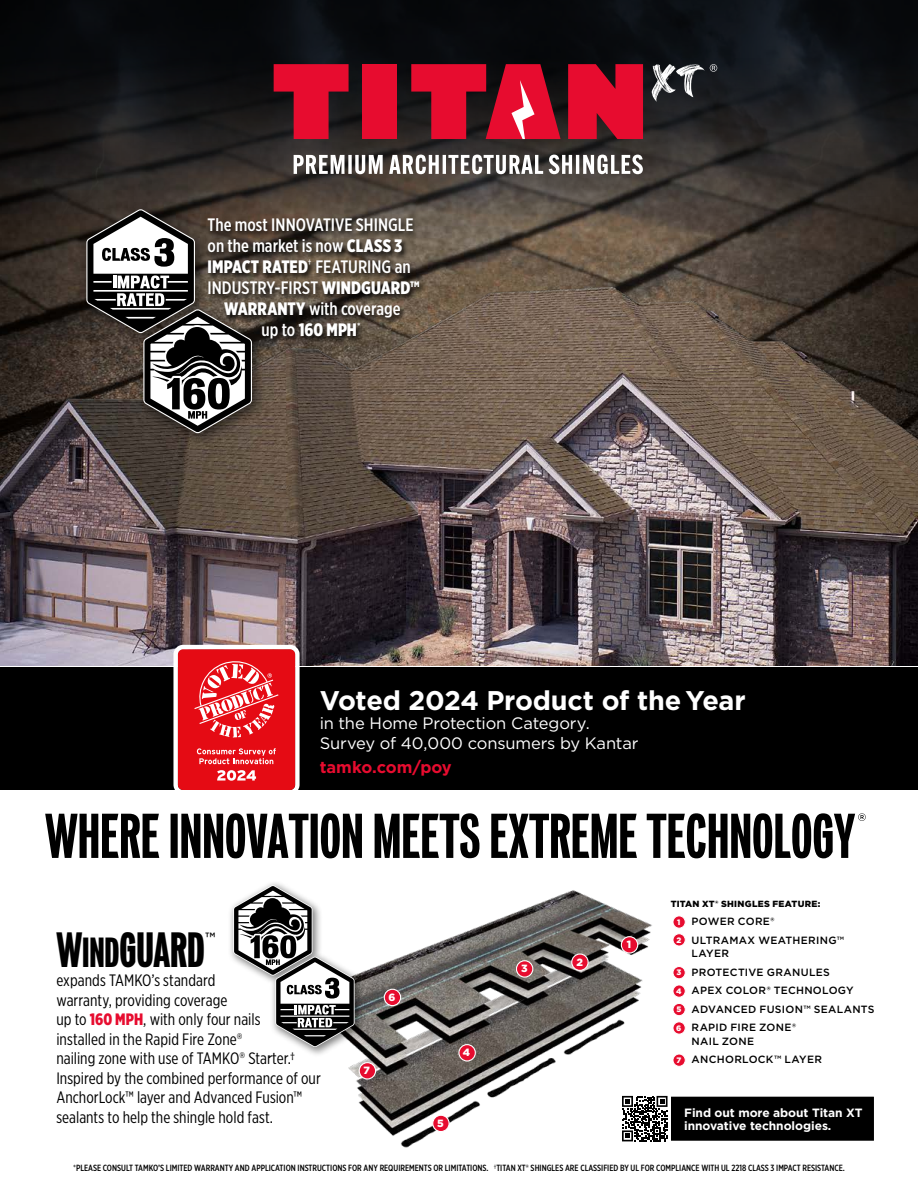
<style>
.page{position:relative;width:918px;height:1188px;background:#fff}
.page>*{position:absolute;margin:0;border:0;box-sizing:border-box;transform-origin:0 0}
.t1{font:900 45px "Vonnes Comp";letter-spacing:-.005em;color:#000}
.t2{font:700 27px "Gotham";letter-spacing:-.01em;color:#fff}
.t3{font:500 18px "Gotham X Narrow";color:#fff}
.t4{font:900 18px "Gotham X Narrow";color:#fff}
.t5{font:16.5px/19.5px "Gotham X Narrow";color:#000}
.t6{font:16.5px/19.5px "Gotham";letter-spacing:-.005em;color:#fff}
.t7{font:700 16.5px "Gotham";color:#e70c2f}
.t8{font:500 14.85px "Gotham";color:#000}
.t9{font:700 12px/13.5px "Gotham";letter-spacing:-.005em;color:#fff}
.t10{font:500 10.5px/18.5px "Gotham";letter-spacing:.025em;color:#000}
.t11{font:900 10.5px "Gotham";color:#fff}
.t12{font:500 9px "Gotham X Narrow";color:#000}
.t13{font:900 8.85px "Gotham";letter-spacing:.035em;color:#000}
.t14{font:900 7.8px "Gotham";color:#fff}
.s1{font-weight:900}
.s2{font-weight:500}
.s3{font-family:"Vonnes Comp Black SC850";font-weight:400;font-size:38.25px}
.s4{font-weight:900;color:#e70c2f}
.s5{font-weight:400}
</style>
<div class="page">
<svg style="left:0;top:0;width:918px;height:58px;background:#090b0f"></svg>
<img style="left:0;top:58px;width:918px;height:117px">
<img style="left:0;top:175px;width:918px;height:491px">
<div style="left:0;top:667px;width:918px;height:122px;background:#000"></div>
<svg style="left:252px;top:216px;width:174px;height:132px;background:#4b4136"></svg>
<div style="left:79px;top:202px;width:131px;height:146px;background:#000;opacity:.5"></div>
<div style="left:362px;top:64px;width:35px;height:75px;background:#e70c2f"></div>
<svg style="left:568px;top:64px;width:75px;height:75px;background:#d30d2c"></svg>
<svg style="left:274px;top:64px;width:75px;height:75px;background:#a11128"></svg>
<svg style="left:294px;top:155px;width:89px;height:19px"></svg>
<svg style="left:389px;top:155px;width:154px;height:19px"></svg>
<svg style="left:549px;top:155px;width:94px;height:19px"></svg>
<svg style="left:411px;top:64px;width:150px;height:75px;background:#a8182f"></svg>
<svg style="left:651px;top:64px;width:66px;height:38px;background:#525457"></svg>
<div style="left:620px;top:1094px;width:256px;height:49px;background:#000"></div>
<div style="left:618px;top:1092px;width:261px;height:54px;border:5px solid #fff"></div>
<div style="left:619px;top:1093px;width:52px;height:52px;background:#fff"></div>
<svg style="left:173px;top:645px;width:127px;height:145px;background:#e84047"></svg>
<svg style="left:45px;top:813px;width:821px;height:46px"></svg>
<div style="left:136px;top:302px;width:131px;height:146px;background:#000;opacity:.5"></div>
<svg style="left:86px;top:209px;width:166px;height:224px"></svg>
<div style="left:298px;top:872px;width:370px;height:293px;background:#fff"></div>
<img style="left:348px;top:890px;width:306px;height:258px">
<div style="left:572px;top:954px;width:16px;height:16px;background:#e70c2f;border-radius:50%"></div>
<div style="left:571px;top:953px;width:18px;height:18px;border:1px solid #fff;border-radius:50%"></div>
<div style="left:673px;top:934px;width:12px;height:12px;background:#e70c2f;border-radius:50%"></div>
<div style="left:673px;top:934px;width:12px;height:12px;border:1px solid #fff;border-radius:50%"></div>
<div style="left:516px;top:961px;width:17px;height:16px;background:#e70c2f;border-radius:50%"></div>
<div style="left:516px;top:960px;width:17px;height:18px;border:1px solid #fff;border-radius:50%"></div>
<div style="left:673px;top:967px;width:12px;height:12px;background:#e70c2f;border-radius:50%"></div>
<div style="left:673px;top:966px;width:12px;height:13px;border:1px solid #fff;border-radius:50%"></div>
<div style="left:621px;top:937px;width:17px;height:16px;background:#e70c2f;border-radius:50%"></div>
<div style="left:621px;top:936px;width:17px;height:18px;border:1px solid #fff;border-radius:50%"></div>
<div style="left:673px;top:916px;width:12px;height:12px;background:#e70c2f;border-radius:50%"></div>
<div style="left:673px;top:916px;width:12px;height:12px;border:1px solid #fff;border-radius:50%"></div>
<div style="left:459px;top:1045px;width:16px;height:16px;background:#e70c2f;border-radius:50%"></div>
<div style="left:458px;top:1044px;width:18px;height:18px;border:1px solid #fff;border-radius:50%"></div>
<div style="left:673px;top:985px;width:12px;height:12px;background:#e70c2f;border-radius:50%"></div>
<div style="left:673px;top:985px;width:12px;height:12px;border:1px solid #fff;border-radius:50%"></div>
<div style="left:433px;top:1115px;width:16px;height:17px;background:#e70c2f;border-radius:50%"></div>
<div style="left:432px;top:1115px;width:18px;height:17px;border:1px solid #fff;border-radius:50%"></div>
<div style="left:673px;top:1003px;width:12px;height:13px;background:#e70c2f;border-radius:50%"></div>
<div style="left:673px;top:1003px;width:12px;height:13px;border:1px solid #fff;border-radius:50%"></div>
<div style="left:359px;top:1063px;width:17px;height:16px;background:#e70c2f;border-radius:50%"></div>
<div style="left:359px;top:1062px;width:17px;height:18px;border:1px solid #fff;border-radius:50%"></div>
<div style="left:673px;top:1054px;width:12px;height:12px;background:#e70c2f;border-radius:50%"></div>
<div style="left:673px;top:1054px;width:12px;height:12px;border:1px solid #fff;border-radius:50%"></div>
<div style="left:384px;top:989px;width:17px;height:17px;background:#e70c2f;border-radius:50%"></div>
<div style="left:384px;top:989px;width:17px;height:17px;border:1px solid #fff;border-radius:50%"></div>
<div style="left:673px;top:1022px;width:12px;height:12px;background:#e70c2f;border-radius:50%"></div>
<div style="left:673px;top:1022px;width:12px;height:12px;border:1px solid #fff;border-radius:50%"></div>
<div style="left:227px;top:880px;width:97px;height:106px;background:#000;opacity:.5"></div>
<div style="left:270px;top:952px;width:96px;height:105px;background:#000;opacity:.5"></div>
<svg style="left:233px;top:885px;width:122px;height:162px"></svg>
<p class="t3" style="left:208px;top:214px;width:207px">The most INNOVATIVE SHINGLE</p>
<p class="t3" style="left:208px;top:235px;width:196px">on the market is now <span class="s1">CLASS 3</span></p>
<p class="t4" style="left:208px;top:255px;width:205px">IMPACT RATED<sup>†</sup> <span class="s2">FEATURING an</span></p>
<p class="t3" style="left:208px;top:277px;width:214px">INDUSTRY-FIRST <span class="s1">WINDGUARD™</span></p>
<p class="t3" style="left:224px;top:298px;width:178px"><span class="s1">WARRANTY</span> with coverage</p>
<p class="t4" style="left:262px;top:318px;width:101px"><span class="s2">up to</span> 160 MPH<sup>*</sup></p>
<h2 class="t2" style="left:320px;top:682px;width:428px">Voted 2024 Product of the Year</h2>
<p class="t6" style="left:320px;top:713px;width:320px">in the Home Protection Category.<br>Survey of 40,000 consumers by Kantar</p>
<p class="t7" style="left:320px;top:756px;width:134px">tamko.com/poy</p>
<p class="t13" style="left:671px;top:898px;width:151px">TITAN XT® SHINGLES FEATURE:</p>
<p class="t10" style="left:692px;top:912px;width:154px">POWER CORE®<br>ULTRAMAX WEATHERING™</p>
<p class="t10" style="left:692px;top:944px;width:184px">LAYER<br>PROTECTIVE GRANULES<br>APEX COLOR® TECHNOLOGY<br>ADVANCED FUSION™ SEALANTS<br>RAPID FIRE ZONE®</p>
<p class="t10" style="left:692px;top:1032px;width:132px">NAIL ZONE<br>ANCHORLOCK™ LAYER</p>
<p class="t14" style="left:677px;top:917px;width:5px">1</p>
<h1 class="t1" style="left:56px;top:925px;width:150px">W<span class="s3">IND</span>GUARD</h1>
<p class="t8" style="left:205px;top:928px;width:12px">™</p>
<p class="t5" style="left:56px;top:970px;width:266px">expands TAMKO’s standard<br>warranty, providing coverage<br>up to <span class="s4">160 MPH</span>, with only four nails<br>installed in the Rapid Fire Zone®<br>nailing zone with use of TAMKO® Starter.† Inspired by the combined performance of our AnchorLock™ layer and Advanced Fusion™ sealants to help the shingle hold fast.</p>
<p class="t14" style="left:677px;top:934px;width:6px">2</p>
<p class="t11" style="left:627px;top:937px;width:6px">1</p>
<p class="t11" style="left:576px;top:955px;width:8px">2</p>
<p class="t11" style="left:521px;top:961px;width:8px">3</p>
<p class="t14" style="left:677px;top:967px;width:6px">3</p>
<p class="t14" style="left:676px;top:986px;width:7px">4</p>
<p class="t11" style="left:388px;top:990px;width:8px">6</p>
<p class="t14" style="left:677px;top:1004px;width:6px">5</p>
<p class="t14" style="left:676px;top:1022px;width:7px">6</p>
<p class="t11" style="left:463px;top:1045px;width:9px">4</p>
<p class="t14" style="left:677px;top:1055px;width:6px">7</p>
<p class="t11" style="left:364px;top:1063px;width:8px">7</p>
<p class="t9" style="left:684px;top:1106px;width:180px">Find out more about Titan XT innovative technologies.</p>
<p class="t12" style="left:73px;top:1162px;width:773px"><span class="s5">*</span>PLEASE CONSULT TAMKO’S LIMITED WARRANTY AND APPLICATION INSTRUCTIONS FOR ANY REQUIREMENTS OR LIMITATIONS. <span class="s5">†</span>TITAN XT® SHINGLES ARE CLASSIFIED BY UL FOR COMPLIANCE WITH UL 2218 CLASS 3 IMPACT RESISTANCE.</p>
<p class="t11" style="left:437px;top:1116px;width:8px">5</p>
</div>
